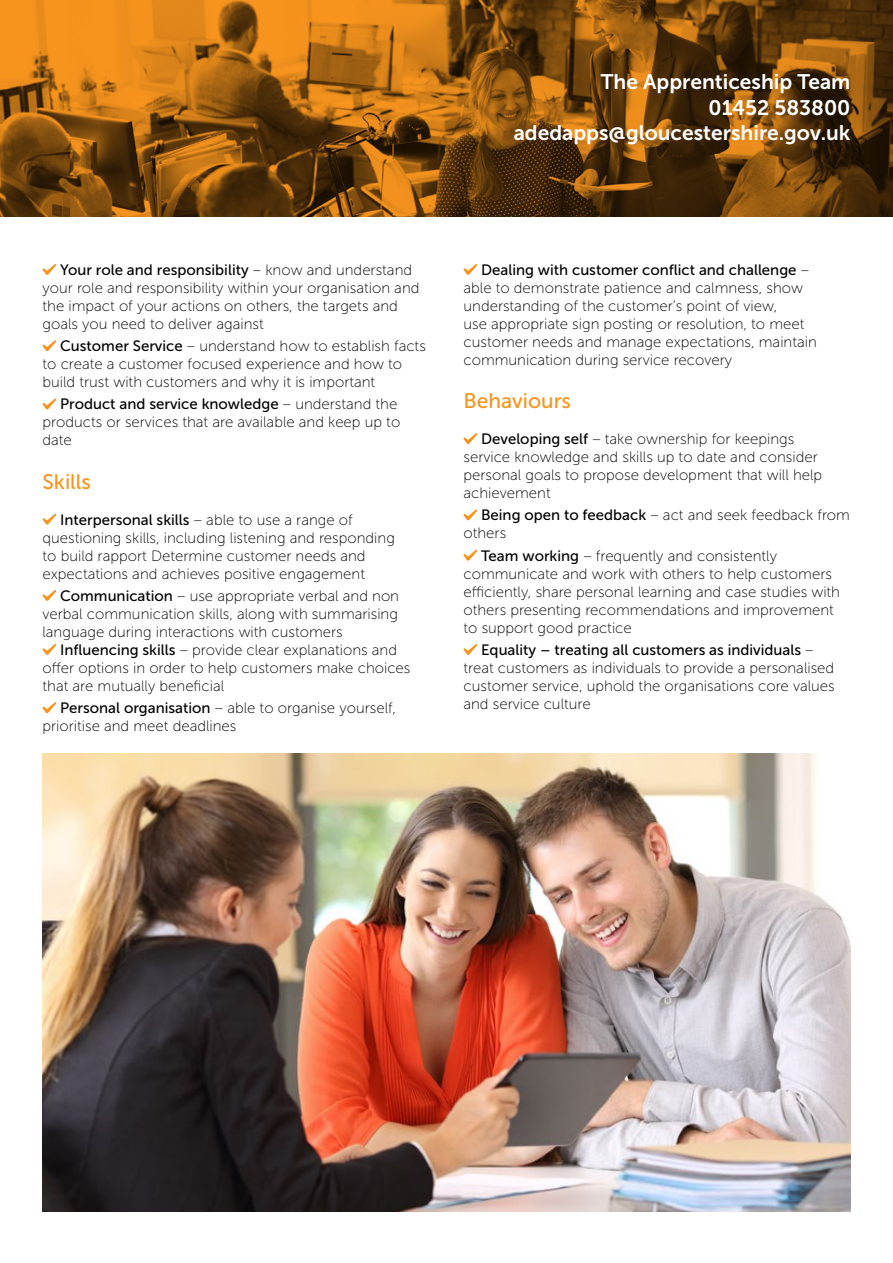
<style>
.page{position:relative;width:893px;height:1263px;background:#fff}
.page>*{position:absolute;margin:0;border:0;box-sizing:border-box;transform-origin:0 0}
.t1{font:21px/25.2px "Museo Sans 700";color:#fff;text-align:right}
.t2{font:21px "Museo Sans 500";color:#f7941e}
.t3{font:15px/18px "Museo Sans 100";color:#000}
.t4{font:15px "Museo Sans 500";color:#000}
.s1{font-family:"Museo Sans 100"}
.s2{font-family:"Museo Sans 500"}
</style>
<div class="page">
<svg style="left:0;top:0;width:893px;height:217px;background:#865010"></svg>
<svg style="left:42px;top:264px;width:14px;height:11px"></svg>
<svg style="left:42px;top:340px;width:14px;height:11px"></svg>
<svg style="left:42px;top:398px;width:14px;height:12px"></svg>
<svg style="left:42px;top:514px;width:14px;height:11px"></svg>
<svg style="left:42px;top:590px;width:14px;height:11px"></svg>
<svg style="left:42px;top:644px;width:14px;height:11px"></svg>
<svg style="left:42px;top:702px;width:14px;height:11px"></svg>
<svg style="left:463px;top:264px;width:14px;height:11px"></svg>
<svg style="left:463px;top:433px;width:14px;height:11px"></svg>
<svg style="left:463px;top:509px;width:14px;height:12px"></svg>
<svg style="left:463px;top:550px;width:14px;height:11px"></svg>
<svg style="left:463px;top:644px;width:14px;height:11px"></svg>
<img style="left:43px;top:754px;width:807px;height:458px">
<h1 class="t1" style="left:514px;top:69px;width:338px">The Apprenticeship Team<br>01452 583800 adedapps@gloucestershire.gov.uk</h1>
<p class="t4" style="left:60px;top:261px;width:354px">Your role and responsibility <span class="s1">– know and understand</span></p>
<p class="t3" style="left:43px;top:279px;width:378px">your role and responsibility within your organisation and the impact of your actions on others, the targets and goals you need to deliver against</p>
<p class="t3" style="left:43px;top:337px;width:385px;text-indent:18px"><span class="s2">Customer Service</span> – understand how to establish facts to create a customer focused experience and how to build trust with customers and why it is important</p>
<p class="t4" style="left:60px;top:396px;width:339px">Product and service knowledge <span class="s1">– understand the</span></p>
<p class="t3" style="left:43px;top:413px;width:359px">products or services that are available and keep up to date</p>
<h1 class="t2" style="left:43px;top:470px;width:50px">Skills</h1>
<p class="t4" style="left:60px;top:511px;width:294px">Interpersonal skills <span class="s1">– able to use a range of</span></p>
<p class="t3" style="left:43px;top:529px;width:354px">questioning skills, including listening and responding to build rapport Determine customer needs and expectations and achieves positive engagement</p>
<p class="t3" style="left:43px;top:587px;width:358px;text-align:justify;text-indent:18px"><span class="s2">Communication</span> – use appropriate verbal and non verbal communication skills, along with summarising language during interactions with customers</p>
<p class="t3" style="left:43px;top:641px;width:369px;text-indent:18px"><span class="s2">Influencing skills</span> – provide clear explanations and offer options in order to help customers make choices that are mutually beneficial</p>
<p class="t3" style="left:43px;top:699px;width:355px;text-indent:18px"><span class="s2">Personal organisation</span> – able to organise yourself, prioritise and meet deadlines</p>
<p class="t4" style="left:481px;top:261px;width:329px">Dealing with customer conflict and challenge <span class="s1">–</span></p>
<p class="t3" style="left:463px;top:279px;width:355px">able to demonstrate patience and calmness, show understanding of the customer’s point of view,<br>use appropriate sign posting or resolution, to meet customer needs and manage expectations, maintain communication during service recovery</p>
<h1 class="t2" style="left:463px;top:389px;width:109px">Behaviours</h1>
<p class="t3" style="left:463px;top:430px;width:360px;text-indent:18px"><span class="s2">Developing self</span> – take ownership for keepings service knowledge and skills up to date and consider personal goals to propose development that will help achievement</p>
<p class="t3" style="left:463px;top:506px;width:388px;text-indent:18px"><span class="s2">Being open to feedback</span> – act and seek feedback from others</p>
<p class="t3" style="left:463px;top:547px;width:378px;text-indent:18px"><span class="s2">Team working</span> – frequently and consistently communicate and work with others to help customers efficiently, share personal learning and case studies with others presenting recommendations and improvement to support good practice</p>
<p class="t4" style="left:481px;top:641px;width:334px">Equality – treating all customers as individuals <span class="s1">–</span></p>
<p class="t3" style="left:463px;top:659px;width:373px;text-align:justify">treat customers as individuals to provide a personalised customer service, uphold the organisations core values and service culture</p>
</div>
